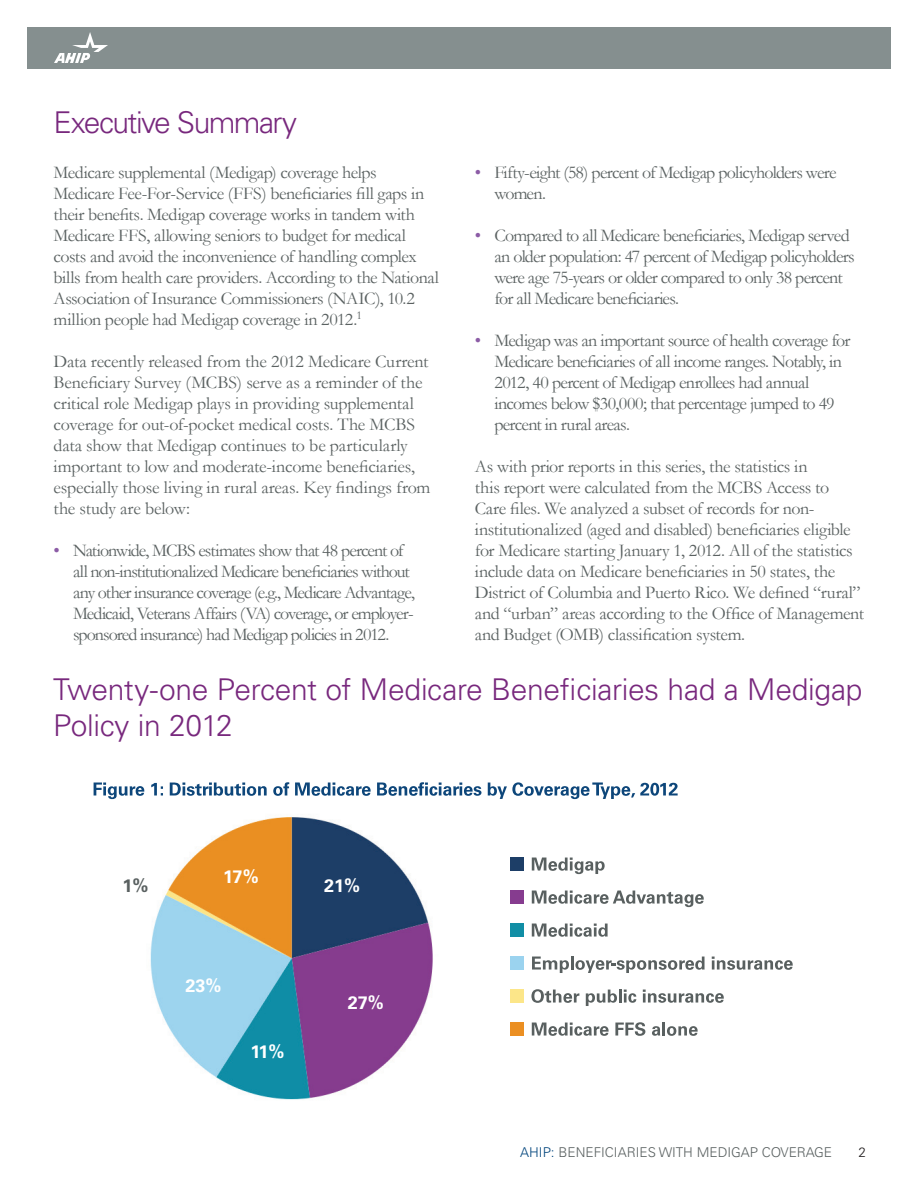
<style>
.page{position:relative;width:918px;height:1188px;background:#fff}
.page>*{position:absolute;margin:0;border:0;box-sizing:border-box;transform-origin:0 0}
.t1{font:300 30px/36px "Univers";letter-spacing:-.015em;color:#78287d}
.t2{font:300 30px "Univers";letter-spacing:-.05em;color:#78287d}
.t3{font:18px/21px "Garamond";letter-spacing:-.025em;color:#5a6161}
.t4{font:18px/21px "Garamond";letter-spacing:-.05em;color:#5a6161}
.t5{font:18px/21px "Garamond";letter-spacing:-.045em;color:#5a6161}
.t6{font:700 18px "Univers";color:#fff}
.t7{font:700 18px "Univers";color:#596060}
.t8{font:300 13.5px "Univers";color:#596060}
.t9{font:300 13.5px "Univers";color:#231f20}
.s1{color:#8c5ca6}
.s2{color:#00447c}
</style>
<div class="page">
<div style="left:27px;top:27px;width:864px;height:42px;background:#858f8f"></div>
<svg style="left:54px;top:32px;width:54px;height:31px"></svg>
<img style="left:150px;top:817px;width:283px;height:283px">
<svg style="left:94px;top:783px;width:50px;height:16px"></svg>
<svg style="left:151px;top:783px;width:12px;height:12px"></svg>
<svg style="left:170px;top:783px;width:97px;height:13px"></svg>
<svg style="left:273px;top:782px;width:16px;height:14px"></svg>
<svg style="left:295px;top:782px;width:76px;height:14px"></svg>
<svg style="left:377px;top:782px;width:104px;height:14px"></svg>
<svg style="left:488px;top:782px;width:190px;height:17px"></svg>
<svg style="left:532px;top:858px;width:73px;height:16px"></svg>
<svg style="left:532px;top:891px;width:172px;height:16px"></svg>
<svg style="left:532px;top:924px;width:76px;height:13px"></svg>
<svg style="left:532px;top:957px;width:173px;height:16px"></svg>
<svg style="left:712px;top:957px;width:81px;height:13px"></svg>
<svg style="left:531px;top:989px;width:48px;height:14px"></svg>
<svg style="left:586px;top:990px;width:50px;height:16px"></svg>
<svg style="left:643px;top:990px;width:81px;height:13px"></svg>
<svg style="left:532px;top:1023px;width:77px;height:13px"></svg>
<svg style="left:615px;top:1022px;width:30px;height:14px"></svg>
<svg style="left:652px;top:1023px;width:46px;height:13px"></svg>
<div style="left:510px;top:858px;width:13px;height:13px;background:#1d3e67"></div>
<div style="left:510px;top:890px;width:13px;height:13px;background:#863c8f"></div>
<div style="left:510px;top:924px;width:13px;height:13px;background:#118ea5"></div>
<div style="left:510px;top:957px;width:13px;height:13px;background:#9bd3ef"></div>
<div style="left:510px;top:990px;width:13px;height:13px;background:#fce689"></div>
<div style="left:510px;top:1022px;width:13px;height:13px;background:#eb8f22"></div>
<p class="t2" style="left:54px;top:104px;width:245px">Executive Summary</p>
<p class="t3" style="left:54px;top:162px;width:387px">Medicare supplemental (Medigap) coverage helps Medicare Fee-For-Service (FFS) beneficiaries fill gaps in their benefits. Medigap coverage works in tandem with Medicare FFS, allowing seniors to budget for medical costs and avoid the inconvenience of handling complex bills from health care providers. According to the National Association of Insurance Commissioners (NAIC), 10.2 million people had Medigap coverage in 2012.<sup>1</sup></p>
<p class="t3" style="left:54px;top:351px;width:379px">Data recently released from the 2012 Medicare Current Beneficiary Survey (MCBS) serve as a reminder of the critical role Medigap plays in providing supplemental coverage for out-of-pocket medical costs. The MCBS data show that Medigap continues to be particularly important to low and moderate-income beneficiaries, especially those living in rural areas. Key findings from the study are below:</p>
<p class="t4" style="left:73px;top:540px;width:344px;text-indent:-19px"><span class="s1">•</span> Nationwide, MCBS estimates show that 48 percent of all non-institutionalized Medicare beneficiaries without any other insurance coverage (e.g., Medicare Advantage, Medicaid, Veterans Affairs (VA) coverage, or employer&shy;sponsored insurance) had Medigap policies in 2012.</p>
<p class="t5" style="left:494px;top:161px;width:344px;text-indent:-19px"><span class="s1">•</span> Fifty-eight (58) percent of Medigap policyholders were women.</p>
<p class="t3" style="left:494px;top:224px;width:362px;text-indent:-19px"><span class="s1">•</span> Compared to all Medicare beneficiaries, Medigap served an older population: 47 percent of Medigap policyholders were age 75-years or older compared to only 38 percent for all Medicare beneficiaries.</p>
<p class="t3" style="left:494px;top:329px;width:358px;text-indent:-19px"><span class="s1">•</span> Medigap was an important source of health coverage for Medicare beneficiaries of all income ranges. Notably, in 2012, 40 percent of Medigap enrollees had annual incomes below $30,000; that percentage jumped to 49 percent in rural areas.</p>
<p class="t3" style="left:475px;top:455px;width:391px">As with prior reports in this series, the statistics in<br>this report were calculated from the MCBS Access to Care files. We analyzed a subset of records for non&shy;institutionalized (aged and disabled) beneficiaries eligible for Medicare starting January 1, 2012. All of the statistics include data on Medicare beneficiaries in 50 states, the District of Columbia and Puerto Rico. We defined “rural” and “urban” areas according to the Office of Management and Budget (OMB) classification system.</p>
<p class="t1" style="left:53px;top:671px;width:811px">Twenty-one Percent of Medicare Beneficiaries had a Medigap<br>Policy in 2012</p>
<p class="t7" style="left:122px;top:875px;width:28px">1%</p>
<p class="t6" style="left:223px;top:866px;width:37px">17%</p>
<p class="t6" style="left:185px;top:975px;width:38px">23%</p>
<p class="t6" style="left:250px;top:1041px;width:36px">11%</p>
<p class="t6" style="left:324px;top:875px;width:38px">21%</p>
<p class="t6" style="left:348px;top:992px;width:38px">27%</p>
<p class="t8" style="left:520px;top:1145px;width:314px"><span class="s2">AHIP:</span> BENEFICIARIES WITH MEDIGAP COVERAGE</p>
<p class="t9" style="left:858px;top:1145px;width:9px">2</p>
</div>
